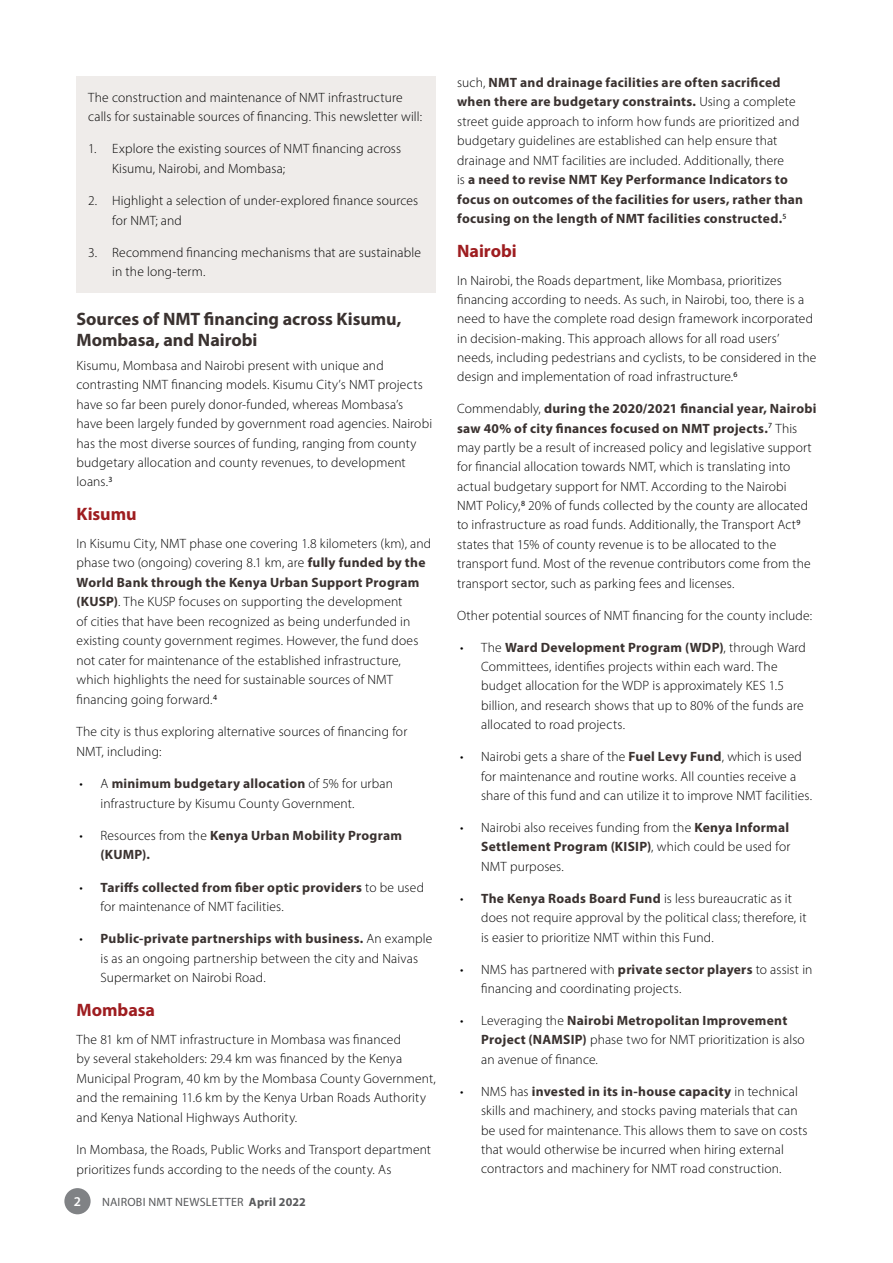
<style>
.page{position:relative;width:893px;height:1263px;background:#fff}
.page>*{position:absolute;margin:0;border:0;box-sizing:border-box;transform-origin:0 0}
.t1{font:700 18px/20.7px "Myriad Pro";color:#3a3230}
.t2{font:700 18px "Myriad Pro";color:#9e1d20}
.t3{font:300 13.5px/19.4px "Myriad Pro";letter-spacing:.01em;color:#000}
.t4{font:700 13.5px/19.5px "Myriad Pro";letter-spacing:.02em;color:#3a3230}
.t5{font:600 13.5px "Myriad Pro";color:#fff}
.t6{font:12px "Myriad Pro";letter-spacing:.02em;color:#58595b}
.s1{font-weight:700;color:#3a3230}
.s2{font-weight:300;color:#000}
.s3{font-weight:700}
</style>
<div class="page">
<div style="left:64px;top:1188px;width:27px;height:26px;background:#808285;border-radius:50%"></div>
<div style="left:77px;top:77px;width:359px;height:216px;background:#efecea"></div>
<p class="t3" style="left:88px;top:87px;width:335px">The construction and maintenance of NMT infrastructure calls for sustainable sources of financing. This newsletter will:</p>
<p class="t3" style="left:112px;top:139px;width:290px;text-indent:-24px">1. Explore the existing sources of NMT financing across<br>Kisumu, Nairobi, and Mombasa;</p>
<p class="t3" style="left:112px;top:191px;width:307px;text-indent:-24px">2. Highlight a selection of under-explored finance sources for NMT; and</p>
<p class="t3" style="left:112px;top:243px;width:310px;text-indent:-24px">3. Recommend financing mechanisms that are sustainable in the long-term.</p>
<h1 class="t1" style="left:77px;top:308px;width:326px">Sources of NMT financing across Kisumu,<br>Mombasa, and Nairobi</h1>
<p class="t3" style="left:77px;top:355px;width:357px">Kisumu, Mombasa and Nairobi present with unique and contrasting NMT financing models. Kisumu City’s NMT projects have so far been purely donor-funded, whereas Mombasa’s have been largely funded by government road agencies. Nairobi has the most diverse sources of funding, ranging from county budgetary allocation and county revenues, to development loans.<sup>3</sup></p>
<h1 class="t2" style="left:77px;top:502px;width:62px">Kisumu</h1>
<p class="t3" style="left:77px;top:534px;width:356px">In Kisumu City, NMT phase one covering 1.8 kilometers (km), and phase two (ongoing) covering 8.1 km, are <span class="s1">fully funded by the World Bank through the Kenya Urban Support Program (KUSP)</span>. The KUSP focuses on supporting the development<br>of cities that have been recognized as being underfunded in existing county government regimes. However, the fund does not cater for maintenance of the established infrastructure, which highlights the need for sustainable sources of NMT financing going forward.<sup>4</sup></p>
<p class="t3" style="left:77px;top:722px;width:332px">The city is thus exploring alternative sources of financing for<br>NMT, including:</p>
<p class="t3" style="left:101px;top:774px;width:294px;text-indent:-21px">• A <span class="s1">minimum budgetary allocation</span> of 5% for urban infrastructure by Kisumu County Government.</p>
<p class="t4" style="left:101px;top:825px;width:303px;text-indent:-21px"><span class="s2">• Resources from the</span> Kenya Urban Mobility Program (KUMP).</p>
<p class="t3" style="left:101px;top:877px;width:325px;text-indent:-21px">• <span class="s1">Tariffs collected from fiber optic providers</span> to be used for maintenance of NMT facilities.</p>
<p class="t3" style="left:101px;top:929px;width:333px;text-indent:-21px">• <span class="s1">Public-private partnerships with business.</span> An example is as an ongoing partnership between the city and Naivas<br>Supermarket on Nairobi Road.</p>
<h1 class="t2" style="left:77px;top:998px;width:80px">Mombasa</h1>
<p class="t3" style="left:77px;top:1029px;width:361px">The 81 km of NMT infrastructure in Mombasa was financed<br>by several stakeholders: 29.4 km was financed by the Kenya Municipal Program, 40 km by the Mombasa County Government, and the remaining 11.6 km by the Kenya Urban Roads Authority and Kenya National Highways Authority.</p>
<p class="t3" style="left:77px;top:1140px;width:356px">In Mombasa, the Roads, Public Works and Transport department prioritizes funds according to the needs of the county. As</p>
<p class="t5" style="left:74px;top:1193px;width:9px">2</p>
<p class="t6" style="left:102px;top:1194px;width:205px">NAIROBI NMT NEWSLETTER <span class="s3">April 2022</span></p>
<p class="t4" style="left:457px;top:72px;width:347px"><span class="s2">such,</span> NMT and drainage facilities are often sacrificed when there are budgetary constraints. <span class="s2">Using a complete street guide approach to inform how funds are prioritized and budgetary guidelines are established can help ensure that drainage and NMT facilities are included. Additionally, there<br>is</span> a need to revise NMT Key Performance Indicators to focus on outcomes of the facilities for users, rather than focusing on the length of NMT facilities constructed.<sup>5</sup></p>
<h1 class="t2" style="left:457px;top:239px;width:61px">Nairobi</h1>
<p class="t3" style="left:457px;top:270px;width:361px">In Nairobi, the Roads department, like Mombasa, prioritizes financing according to needs. As such, in Nairobi, too, there is a need to have the complete road design framework incorporated in decision-making. This approach allows for all road users’ needs, including pedestrians and cyclists, to be considered in the design and implementation of road infrastructure.<sup>6</sup></p>
<p class="t3" style="left:457px;top:399px;width:361px">Commendably, <span class="s1">during the 2020/2021 financial year, Nairobi saw 40% of city finances focused on NMT projects.</span><sup>7</sup> This may partly be a result of increased policy and legislative support for financial allocation towards NMT, which is translating into actual budgetary support for NMT. According to the Nairobi<br>NMT Policy,<sup>8</sup> 20% of funds collected by the county are allocated to infrastructure as road funds. Additionally, the Transport Act<sup>9 </sup>states that 15% of county revenue is to be allocated to the transport fund. Most of the revenue contributors come from the transport sector, such as parking fees and licenses.</p>
<p class="t3" style="left:457px;top:605px;width:356px">Other potential sources of NMT financing for the county include:</p>
<p class="t3" style="left:481px;top:637px;width:326px;text-indent:-21px">• The <span class="s1">Ward Development Program (WDP)</span>, through Ward Committees, identifies projects within each ward. The budget allocation for the WDP is approximately KES 1.5 billion, and research shows that up to 80% of the funds are allocated to road projects.</p>
<p class="t3" style="left:481px;top:747px;width:332px;text-indent:-21px">• Nairobi gets a share of the <span class="s1">Fuel Levy Fund</span>, which is used for maintenance and routine works. All counties receive a share of this fund and can utilize it to improve NMT facilities.</p>
<p class="t3" style="left:481px;top:818px;width:311px;text-align:justify;text-indent:-21px">• Nairobi also receives funding from the <span class="s1">Kenya Informal Settlement Program (KISIP)</span>, which could be used for NMT purposes.</p>
<p class="t3" style="left:481px;top:888px;width:327px;text-indent:-21px">• <span class="s1">The Kenya Roads Board Fund</span> is less bureaucratic as it does not require approval by the political class; therefore, it is easier to prioritize NMT within this Fund.</p>
<p class="t3" style="left:481px;top:959px;width:333px;text-indent:-21px">• NMS has partnered with <span class="s1">private sector players</span> to assist in financing and coordinating projects.</p>
<p class="t3" style="left:481px;top:1011px;width:325px;text-indent:-21px">• Leveraging the <span class="s1">Nairobi Metropolitan Improvement<br>Project (NAMSIP)</span> phase two for NMT prioritization is also an avenue of finance.</p>
<p class="t3" style="left:481px;top:1081px;width:328px;text-indent:-21px">• NMS has <span class="s1">invested in its in-house capacity</span> in technical skills and machinery, and stocks paving materials that can be used for maintenance. This allows them to save on costs that would otherwise be incurred when hiring external contractors and machinery for NMT road construction.</p>
</div>
